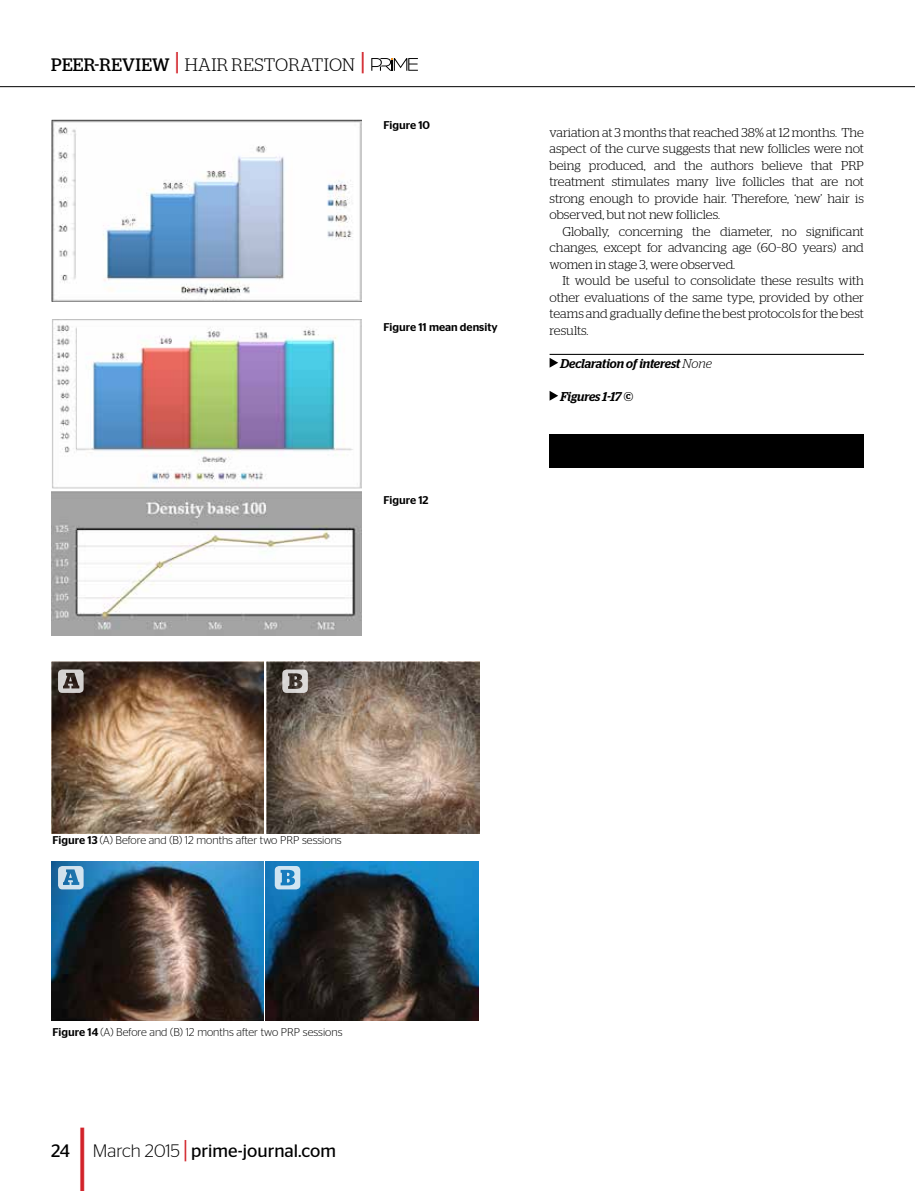
<style>
.page{position:relative;width:915px;height:1191px;background:#fff}
.page>*{position:absolute;margin:0;border:0;box-sizing:border-box;transform-origin:0 0}
.t1{font:18px "Stag Sans";color:#000}
.t2{font:18px "Stag";letter-spacing:.02em;color:#000}
.t3{font:300 18px "Stag";color:#000}
.t4{font:300 12.75px/16.5px "Stag";letter-spacing:-.005em;color:#000;text-align:justify}
.t5{font:italic 500 12.75px "Stag";letter-spacing:-.005em;color:#000}
.t6{font:300 11.25px "Stag Sans";color:#000}
.t7{font:500 11.25px "Stag Sans";color:#000}
.s1{font-weight:500;font-size:27px;color:#d2232a}
.s2{font-weight:300}
.s3{font-weight:500}
.s4{font-size:27px;color:#d2232a}
</style>
<div class="page">
<hr style="left:549px;top:354px;width:314px;height:1px;background:#000">
<svg style="left:549px;top:358px;width:9px;height:10px"></svg>
<svg style="left:549px;top:391px;width:9px;height:10px"></svg>
<img style="left:51px;top:120px;width:310px;height:182px">
<img style="left:51px;top:661px;width:213px;height:172px">
<img style="left:266px;top:661px;width:213px;height:172px">
<img style="left:51px;top:861px;width:427px;height:159px">
<div style="left:549px;top:435px;width:314px;height:33px;background:#000"></div>
<svg style="left:58px;top:669px;width:26px;height:24px"></svg>
<svg style="left:58px;top:866px;width:26px;height:23px"></svg>
<svg style="left:275px;top:866px;width:25px;height:23px"></svg>
<svg style="left:282px;top:669px;width:26px;height:24px"></svg>
<img style="left:52px;top:319px;width:309px;height:169px">
<img style="left:51px;top:491px;width:310px;height:144px">
<hr style="left:0;top:86px;width:914px;height:1px;background:#000">
<svg style="left:371px;top:58px;width:47px;height:13px"></svg>
<h1 class="t2" style="left:51px;top:54px;width:158px">PEER-REVIEW <span class="s1">|</span> <span class="s2">Hair</span></h1>
<h1 class="t3" style="left:231px;top:54px;width:12px">rest</h1>
<h1 class="t3" style="left:275px;top:54px;width:25px">orati</h1>
<h1 class="t3" style="left:329px;top:54px;width:37px">on <span class="s1">|</span></h1>
<p class="t7" style="left:383px;top:118px;width:48px">Figure 10</p>
<p class="t7" style="left:383px;top:321px;width:116px">Figure 11 mean density</p>
<p class="t7" style="left:383px;top:494px;width:47px">Figure 12</p>
<p class="t4" style="left:549px;top:124px;width:316px">variation at 3 months that reached 38% at 12 months. The aspect of the curve suggests that new follicles were not being produced, and the authors believe that PRP treatment stimulates many live follicles that are not strong enough to provide hair. Therefore, ‘new’ hair is observed, but not new follicles.</p>
<p class="t4" style="left:549px;top:223px;width:316px;text-indent:13px">Globally, concerning the diameter, no significant changes, except for advancing age (60–80 years) and women in stage 3, were observed.</p>
<p class="t4" style="left:549px;top:272px;width:316px;text-indent:13px">It would be useful to consolidate these results with other evaluations of the same type, provided by other teams and gradually define the best protocols for the best results.</p>
<p class="t5" style="left:560px;top:356px;width:153px">Declaration of interest <span class="s2">None</span></p>
<p class="t5" style="left:560px;top:389px;width:74px">Figures 1-17 ©</p>
<p class="t6" style="left:52px;top:834px;width:291px"><span class="s3">Figure 13</span> (A) Before and (B) 12 months after two PRP sessions</p>
<p class="t6" style="left:52px;top:1026px;width:291px"><span class="s3">Figure 14</span> (A) Before and (B) 12 months after two PRP sessions</p>
<h1 class="t1" style="left:51px;top:1141px;width:21px">24</h1>
<h1 class="t1" style="left:93px;top:1141px;width:244px"><span class="s2">March 2015</span> <span class="s4">|</span> prime-journal.com</h1>
</div>
